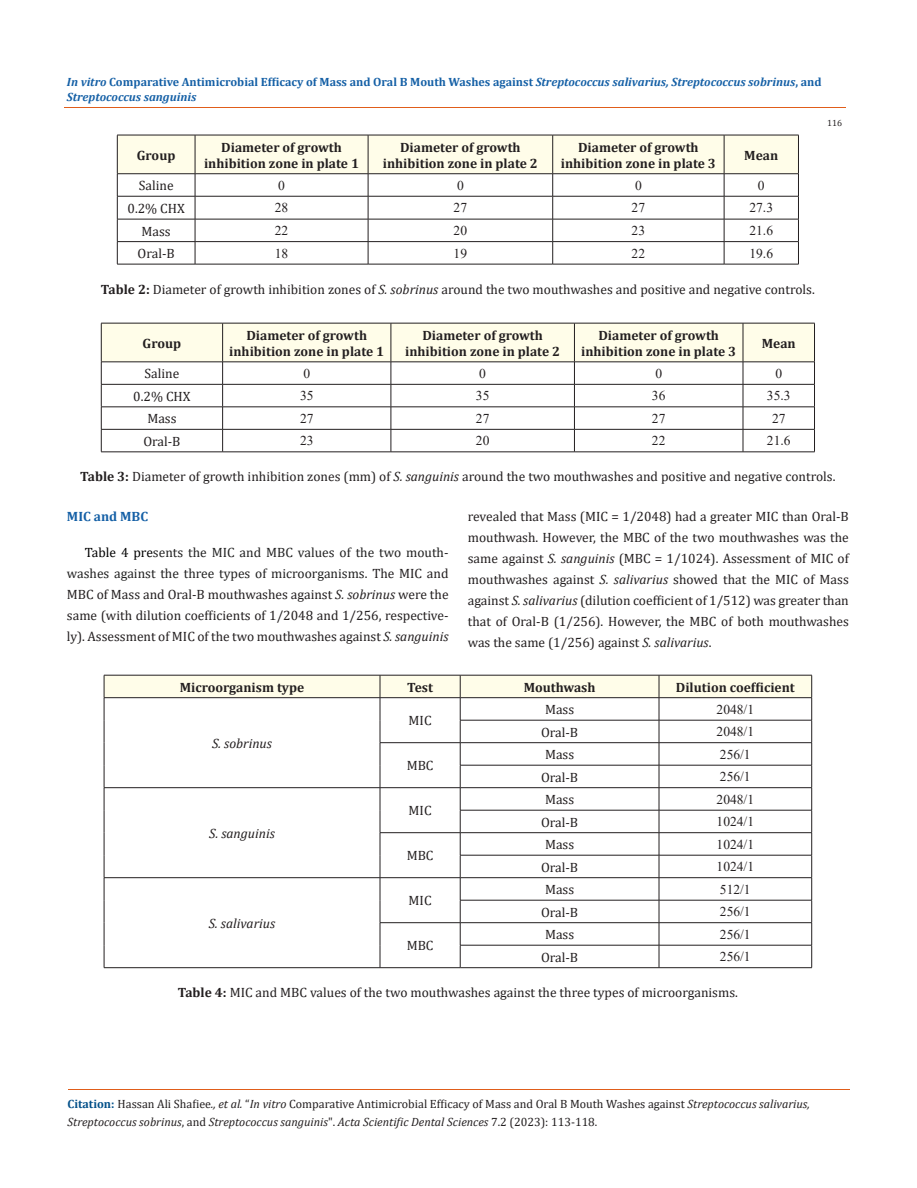
<style>
.page{position:relative;width:917px;height:1188px;background:#fff}
.page>*{position:absolute;margin:0;border:0;box-sizing:border-box;transform-origin:0 0}
.Body_A{font:13.5px/21px "Cambria";color:#231f20;text-align:justify}
.t1{font:700 13.5px/16.2px "Cambria";color:#231f20;text-align:center}
.t2{font:13.5px "Times New Roman";color:#231f20}
.t3{font:italic 13.5px "Cambria";color:#231f20}
.t4{font:700 13.5px "Cambria";color:#1560a6}
.t5{font:italic 12px/18px "Cambria";color:#231f20}
.t6{font:italic 700 12px/15px "Cambria";color:#1560a6}
.t7{font:9px "Cambria";color:#231f20}
.s1{font-style:normal}
.s2{font-weight:700}
.s3{font-style:italic}
.s4{color:#000}
.s5{color:#222}
.s6{font-weight:700;font-style:normal;color:#035089}
</style>
<div class="page">
<svg style="left:117px;top:135px;width:682px;height:129px"></svg>
<hr style="left:117px;top:264px;width:78px;height:1px;background:#231f20">
<hr style="left:195px;top:264px;width:173px;height:1px;background:#231f20">
<hr style="left:368px;top:264px;width:184px;height:1px;background:#231f20">
<hr style="left:552px;top:264px;width:172px;height:1px;background:#231f20">
<hr style="left:724px;top:264px;width:74px;height:1px;background:#231f20">
<svg style="left:101px;top:323px;width:714px;height:129px"></svg>
<hr style="left:101px;top:452px;width:122px;height:1px;background:#231f20">
<hr style="left:223px;top:452px;width:168px;height:1px;background:#231f20">
<hr style="left:391px;top:452px;width:183px;height:1px;background:#231f20">
<hr style="left:574px;top:452px;width:169px;height:1px;background:#231f20">
<hr style="left:743px;top:452px;width:71px;height:1px;background:#231f20">
<svg style="left:104px;top:675px;width:708px;height:293px"></svg>
<hr style="left:104px;top:967px;width:276px;height:1px;background:#231f20">
<hr style="left:380px;top:967px;width:80px;height:1px;background:#231f20">
<hr style="left:460px;top:967px;width:199px;height:1px;background:#231f20">
<hr style="left:659px;top:967px;width:152px;height:1px;background:#231f20">
<hr style="left:64px;top:108px;width:781px;height:1px;background:#e05d1a">
<hr style="left:68px;top:1090px;width:781px;height:1px;background:#e05d1a">
<p class="t6" style="left:67px;top:74px;width:756px">In vitro <span class="s1">Comparative Antimicrobial Efficacy of Mass and Oral B Mouth Washes against</span> Streptococcus salivarius, Streptococcus sobrinus<span class="s1">, and<br></span>Streptococcus sanguinis</p>
<p class="t1" style="left:137px;top:146px;width:40px">Group</p>
<p class="t1" style="left:204px;top:138px;width:157px">Diameter of growth inhibition zone in plate 1</p>
<p class="t1" style="left:383px;top:138px;width:157px">Diameter of growth inhibition zone in plate 2</p>
<p class="t1" style="left:561px;top:138px;width:157px">Diameter of growth inhibition zone in plate 3</p>
<p class="t1" style="left:744px;top:146px;width:35px">Mean</p>
<p class="Body_A" style="left:139px;top:175px;width:36px">Saline</p>
<p class="t2" style="left:278px;top:176px;width:8px">0</p>
<p class="t2" style="left:457px;top:176px;width:8px">0</p>
<p class="t2" style="left:635px;top:176px;width:8px">0</p>
<p class="t2" style="left:758px;top:176px;width:8px">0</p>
<p class="Body_A" style="left:127px;top:198px;width:59px">0.2% CHX</p>
<p class="t2" style="left:275px;top:198px;width:15px">28</p>
<p class="t2" style="left:453px;top:198px;width:15px">27</p>
<p class="t2" style="left:631px;top:198px;width:15px">27</p>
<p class="t2" style="left:749px;top:198px;width:25px">27.3</p>
<p class="Body_A" style="left:142px;top:220px;width:31px">Mass</p>
<p class="t2" style="left:275px;top:221px;width:15px">22</p>
<p class="t2" style="left:453px;top:221px;width:15px">20</p>
<p class="t2" style="left:631px;top:221px;width:15px">23</p>
<p class="t2" style="left:749px;top:221px;width:25px">21.6</p>
<p class="Body_A" style="left:138px;top:243px;width:39px">Oral-B</p>
<p class="t2" style="left:275px;top:244px;width:15px">18</p>
<p class="t2" style="left:453px;top:244px;width:15px">19</p>
<p class="t2" style="left:631px;top:244px;width:15px">22</p>
<p class="t2" style="left:749px;top:244px;width:25px">19.6</p>
<p class="Body_A" style="left:101px;top:278px;width:715px"><span class="s2">Table 2:</span> Diameter of growth inhibition zones of <span class="s3">S. sobrinus</span> around the two mouthwashes and positive and negative controls.</p>
<p class="t7" style="left:827px;top:118px;width:16px">116</p>
<p class="t1" style="left:143px;top:335px;width:40px">Group</p>
<p class="t1" style="left:229px;top:326px;width:157px">Diameter of growth inhibition zone in plate 1</p>
<p class="t1" style="left:405px;top:326px;width:157px">Diameter of growth inhibition zone in plate 2</p>
<p class="t1" style="left:581px;top:326px;width:157px">Diameter of growth inhibition zone in plate 3</p>
<p class="t1" style="left:761px;top:335px;width:35px">Mean</p>
<p class="Body_A" style="left:144px;top:363px;width:36px">Saline</p>
<p class="t2" style="left:303px;top:364px;width:8px">0</p>
<p class="t2" style="left:479px;top:364px;width:8px">0</p>
<p class="t2" style="left:655px;top:364px;width:8px">0</p>
<p class="t2" style="left:775px;top:364px;width:8px">0</p>
<p class="Body_A" style="left:133px;top:386px;width:59px">0.2% CHX</p>
<p class="t2" style="left:300px;top:386px;width:15px">35</p>
<p class="t2" style="left:476px;top:386px;width:15px">35</p>
<p class="t2" style="left:652px;top:386px;width:15px">36</p>
<p class="t2" style="left:767px;top:386px;width:25px">35.3</p>
<p class="Body_A" style="left:147px;top:408px;width:31px">Mass</p>
<p class="t2" style="left:300px;top:409px;width:15px">27</p>
<p class="t2" style="left:476px;top:409px;width:15px">27</p>
<p class="t2" style="left:652px;top:409px;width:15px">27</p>
<p class="t2" style="left:772px;top:409px;width:15px">27</p>
<p class="Body_A" style="left:143px;top:431px;width:39px">Oral-B</p>
<p class="t2" style="left:300px;top:431px;width:15px">23</p>
<p class="t2" style="left:476px;top:431px;width:15px">20</p>
<p class="t2" style="left:652px;top:431px;width:15px">22</p>
<p class="t2" style="left:767px;top:431px;width:25px">21.6</p>
<p class="Body_A" style="left:80px;top:466px;width:756px"><span class="s2">Table 3:</span> Diameter of growth inhibition zones (mm) of <span class="s3">S. sanguinis</span> around the two mouthwashes and positive and negative controls.</p>
<p class="t4" style="left:67px;top:507px;width:83px">MIC and MBC</p>
<p class="Body_A" style="left:67px;top:541px;width:383px;text-indent:18px"><span class="s4">Table 4 pre</span><span class="s5">sents the MIC and MBC values of the two mouth&shy;washes against the three types of microorganisms.</span> The MIC and MBC of Mass and Oral-B mouthwashes against <span class="s3">S. sobrinus</span> were the same (with dilution coefficients of 1/2048 and 1/256, respective&shy;ly). Assessment of MIC of the two mouthwashes against <span class="s3">S. sanguinis</span></p>
<p class="t1" style="left:180px;top:679px;width:126px">Microorganism type</p>
<p class="t1" style="left:407px;top:679px;width:27px">Test</p>
<p class="t1" style="left:523px;top:679px;width:73px">Mouthwash</p>
<p class="t1" style="left:676px;top:679px;width:120px">Dilution coefficient</p>
<p class="Body_A" style="left:468px;top:505px;width:382px">revealed that Mass (MIC = 1/2048) had a greater MIC than Oral-B mouthwash. However, the MBC of the two mouthwashes was the same against <span class="s3">S. sanguinis</span> (MBC = 1/1024). Assessment of MIC of mouthwashes against <span class="s3">S. salivarius</span> showed that the MIC of Mass against <span class="s3">S. salivarius</span> (dilution coefficient of 1/512) was greater than that of Oral-B (1/256). However, the MBC of both mouthwashes was the same (1/256) against <span class="s3">S. salivarius</span>.</p>
<p class="t3" style="left:212px;top:734px;width:61px">S. sobrinus</p>
<p class="t3" style="left:209px;top:824px;width:67px">S. sanguinis</p>
<p class="Body_A" style="left:408px;top:710px;width:24px">MIC</p>
<p class="Body_A" style="left:406px;top:755px;width:28px">MBC</p>
<p class="Body_A" style="left:408px;top:800px;width:24px">MIC</p>
<p class="Body_A" style="left:406px;top:845px;width:28px">MBC</p>
<p class="Body_A" style="left:545px;top:699px;width:31px">Mass</p>
<p class="t2" style="left:716px;top:700px;width:39px">2048/1</p>
<p class="Body_A" style="left:541px;top:722px;width:39px">Oral-B</p>
<p class="t2" style="left:716px;top:722px;width:39px">2048/1</p>
<p class="Body_A" style="left:545px;top:744px;width:31px">Mass</p>
<p class="t2" style="left:720px;top:745px;width:32px">256/1</p>
<p class="Body_A" style="left:541px;top:767px;width:39px">Oral-B</p>
<p class="t2" style="left:720px;top:767px;width:32px">256/1</p>
<p class="Body_A" style="left:545px;top:789px;width:31px">Mass</p>
<p class="t2" style="left:716px;top:790px;width:39px">2048/1</p>
<p class="Body_A" style="left:541px;top:812px;width:39px">Oral-B</p>
<p class="t2" style="left:716px;top:812px;width:39px">1024/1</p>
<p class="Body_A" style="left:545px;top:834px;width:31px">Mass</p>
<p class="t2" style="left:716px;top:835px;width:39px">1024/1</p>
<p class="Body_A" style="left:541px;top:857px;width:39px">Oral-B</p>
<p class="t2" style="left:716px;top:857px;width:39px">1024/1</p>
<p class="Body_A" style="left:545px;top:879px;width:31px">Mass</p>
<p class="t2" style="left:720px;top:880px;width:32px">512/1</p>
<p class="Body_A" style="left:541px;top:902px;width:39px">Oral-B</p>
<p class="t2" style="left:720px;top:902px;width:32px">256/1</p>
<p class="Body_A" style="left:408px;top:890px;width:24px">MIC</p>
<p class="t3" style="left:209px;top:914px;width:68px">S. salivarius</p>
<p class="Body_A" style="left:545px;top:924px;width:31px">Mass</p>
<p class="t2" style="left:720px;top:925px;width:32px">256/1</p>
<p class="Body_A" style="left:541px;top:947px;width:39px">Oral-B</p>
<p class="t2" style="left:720px;top:947px;width:32px">256/1</p>
<p class="Body_A" style="left:178px;top:982px;width:561px"><span class="s2">Table 4:</span> MIC and MBC values of the two mouthwashes against the three types of microorganisms.</p>
<p class="Body_A" style="left:406px;top:935px;width:28px">MBC</p>
<p class="t5" style="left:68px;top:1094px;width:743px"><span class="s6">Citation:</span> <span class="s1">Hassan Ali Shafiee</span>., et al. <span class="s1">“</span>In vitro <span class="s1">Comparative Antimicrobial Efficacy of Mass and Oral B Mouth Washes against</span> Streptococcus salivarius,<br>Streptococcus sobrinus<span class="s1">, and</span> Streptococcus sanguinis<span class="s1">".</span> Acta Scientific Dental Sciences <span class="s1">7.2 (2023): 113-118.</span></p>
</div>
